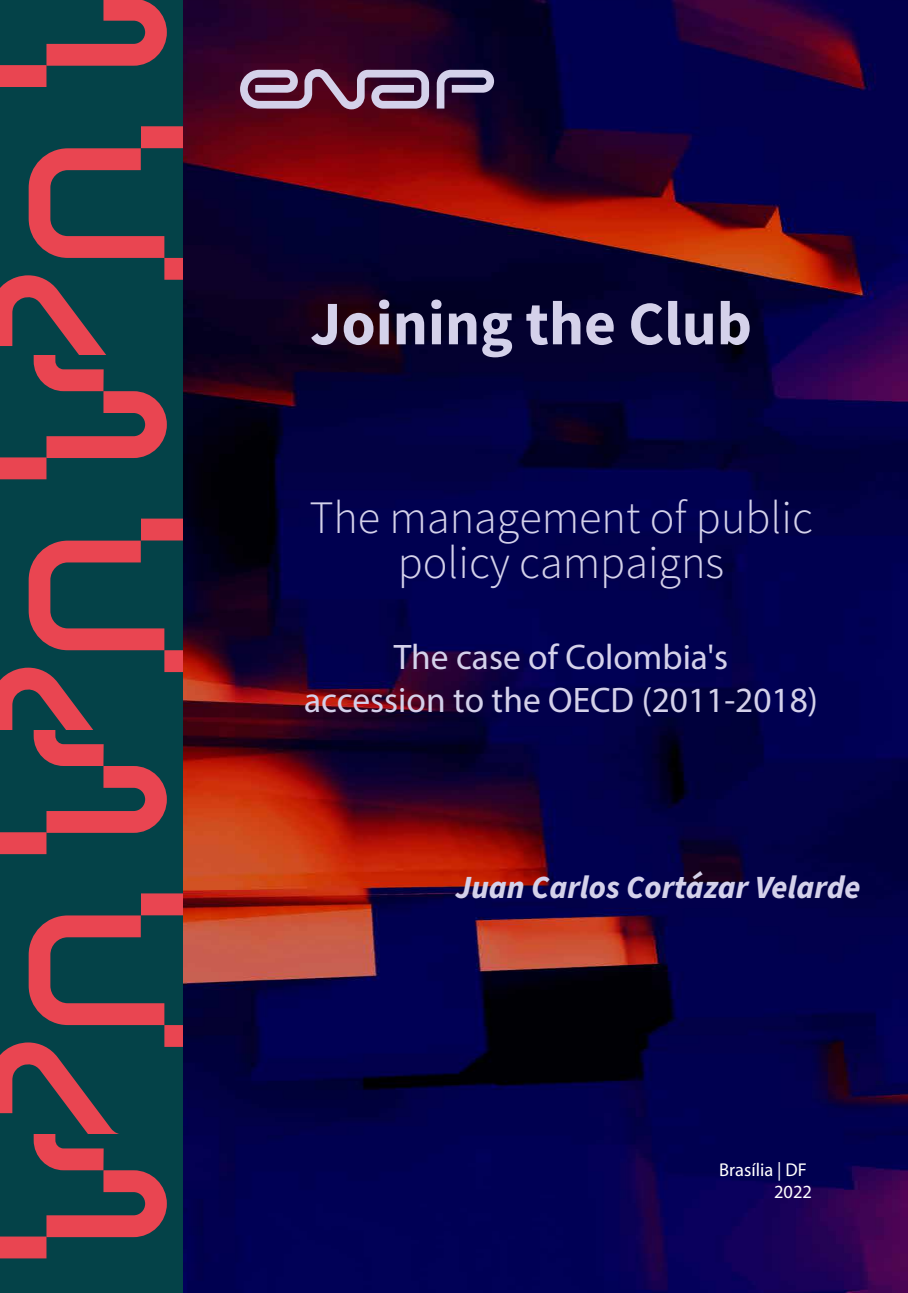
<style>
.page{position:relative;width:908px;height:1293px;background:#fff}
.page>*{position:absolute;margin:0;border:0;box-sizing:border-box;transform-origin:0 0}
.t1{font:700 61.8px "Source Sans Pro";color:#d4d1ea}
.t2{font:300 46.4px/44.8px "Source Sans Pro";color:#d4d1ea;text-align:center}
.t3{font:35.6px/42.8px "Myriad Pro";color:#d4d1ea;text-align:center}
.t4{font:italic 700 32.4px "Source Sans Pro";color:#d4d1ea}
.t5{font:18.6px/22.2px "Myriad Pro";color:#fff;text-align:right}
</style>
<div class="page">
<img style="left:182px;top:0;width:725px;height:1293px">
<svg style="left:240px;top:68px;width:189px;height:41px;background:#87647f"></svg>
<svg style="left:436px;top:70px;width:58px;height:39px;background:#675a7b"></svg>
<div style="left:0;top:0;width:182px;height:368px;background:#044248"></div>
<svg style="left:0;top:0;width:167px;height:87px"></svg>
<div style="left:0;top:356px;width:182px;height:404px;background:#044248"></div>
<svg style="left:0;top:126px;width:182px;height:353px"></svg>
<div style="left:0;top:730px;width:182px;height:404px;background:#044248"></div>
<svg style="left:0;top:518px;width:182px;height:336px"></svg>
<div style="left:0;top:1134px;width:182px;height:159px;background:#044248"></div>
<svg style="left:0;top:893px;width:182px;height:365px"></svg>
<h1 class="t1" style="left:310px;top:282px;width:443px">Joining the Club</h1>
<h2 class="t2" style="left:309px;top:495px;width:504px">The management of public policy campaigns</h2>
<p class="t3" style="left:304px;top:635px;width:515px">The case of Colombia's<br>accession to the OECD (2011-2018)</p>
<p class="t4" style="left:455px;top:865px;width:406px">Juan Carlos Cortázar Velarde</p>
<p class="t5" style="left:719px;top:1158px;width:94px">Brasília | DF<br>2022</p>
</div>
